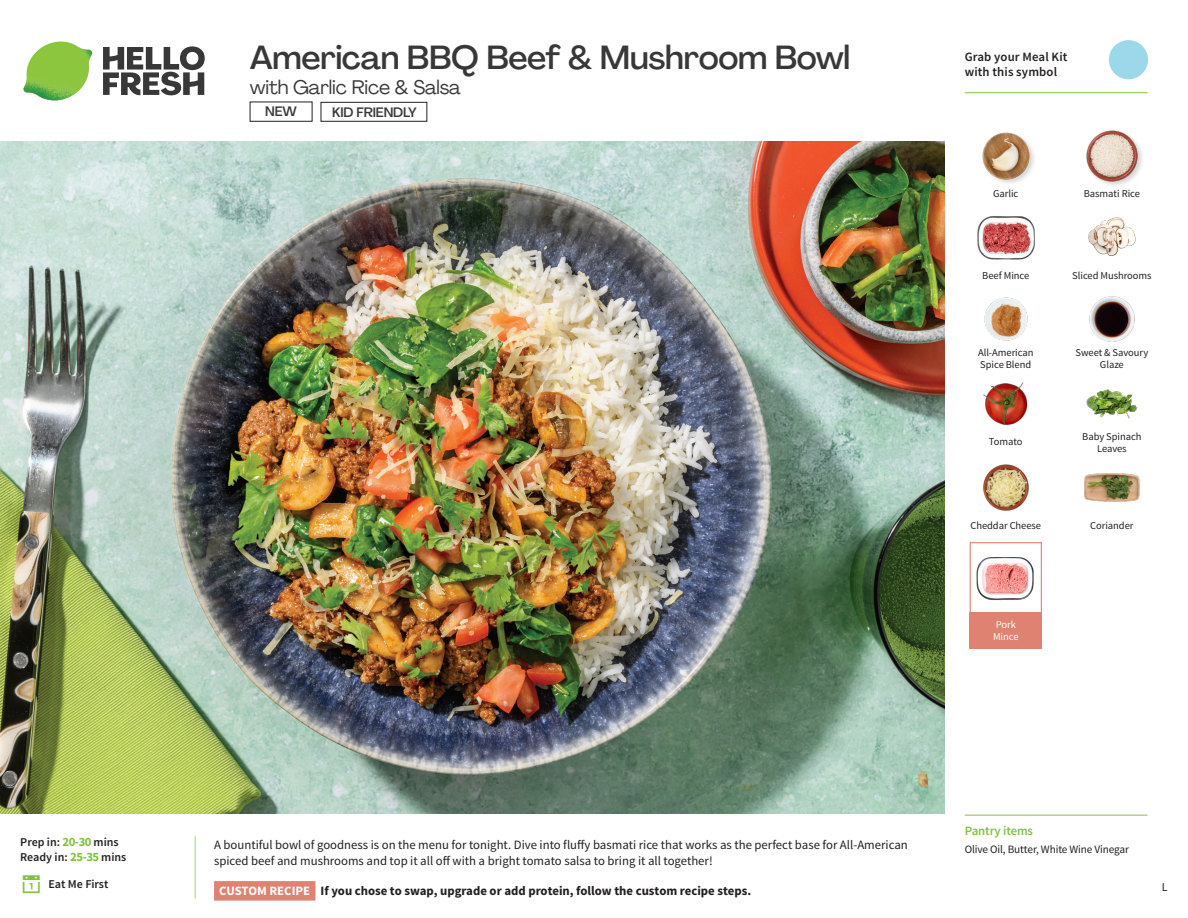
<style>
.page{position:relative;width:1188px;height:918px;background:#fff}
.page>*{position:absolute;margin:0;border:0;box-sizing:border-box;transform-origin:0 0}
._15_Titel_UK{font:500 33px "Agrandir";letter-spacing:-.01em;color:#383839}
._15_Titel_UK-2{font:19.5px "Agrandir";letter-spacing:-.01em;color:#383839}
.t1{font:500 13.5px "Agrandir";letter-spacing:-.01em;color:#383839}
.Step_6_Text_AU{font:12.75px/16.5px "Source Sans Pro";color:#231f20}
.Step_6_Text_AU-2{font:700 12.75px "Source Sans Pro";color:#231f20}
.t2{font:600 12.75px/15px "Source Sans Pro";letter-spacing:.01em;color:#231f20}
._04_Headers_Front{font:600 12.75px "Source Sans Pro";letter-spacing:-.01em;color:#81c340}
._04_Intro{font:600 12px "Source Sans Pro";color:#231f20}
.t3{font:12px "Source Sans Pro";color:#231f20}
._05_Pantry{font:11.25px "Source Sans Pro";letter-spacing:-.01em;color:#231f20}
._18_FRONT_ingredients{font:10.5px/12px "Source Sans Pro";letter-spacing:-.005em;color:#231f20;text-align:center}
._18_FRONT_ingredients-2{font:10.5px/12px "Source Sans Pro";letter-spacing:-.005em;color:#fff}
.s1{font-weight:700;font-size:12.75px;color:#81c340}
.s2{color:#fff}
</style>
<div class="page">
<svg style="left:103px;top:46px;width:102px;height:49px"></svg>
<img style="left:23px;top:42px;width:69px;height:59px">
<svg style="left:194px;top:836px;width:122px;height:65px"></svg>
<img style="left:0;top:142px;width:945px;height:672px">
<img style="left:1089px;top:296px;width:46px;height:46px">
<img style="left:1086px;top:389px;width:51px;height:30px">
<img style="left:983px;top:382px;width:45px;height:43px">
<img style="left:983px;top:464px;width:46px;height:47px">
<img style="left:984px;top:297px;width:44px;height:44px">
<img style="left:977px;top:216px;width:57px;height:44px">
<img style="left:1088px;top:217px;width:48px;height:39px">
<img style="left:982px;top:132px;width:52px;height:51px">
<img style="left:1086px;top:130px;width:55px;height:55px">
<img style="left:1084px;top:473px;width:56px;height:29px">
<div style="left:970px;top:542px;width:72px;height:72px;border:1px solid #df8272"></div>
<div style="left:970px;top:612px;width:72px;height:37px;background:#df8272"></div>
<img style="left:977px;top:557px;width:57px;height:44px">
<div style="left:321px;top:102px;width:106px;height:19px;border:1px solid #231f20"></div>
<hr style="left:965px;top:815px;width:183px;height:1px;background:#81c340">
<svg style="left:1091px;top:40px;width:57px;height:54px"></svg>
<hr style="left:965px;top:92px;width:183px;height:1px;background:#81c340">
<p class="_04_Intro" style="left:20px;top:835px;width:100px">Prep in: <span class="s1">20-30</span> mins</p>
<p class="_04_Intro" style="left:20px;top:850px;width:108px">Ready in: <span class="s1">25-35</span> mins</p>
<p class="_04_Intro" style="left:48px;top:876px;width:62px">Eat Me First</p>
<p class="_15_Titel_UK" style="left:250px;top:37px;width:602px">American BBQ Beef &amp; Mushroom Bowl</p>
<p class="_15_Titel_UK-2" style="left:250px;top:75px;width:213px">with Garlic Rice &amp; Salsa</p>
<p class="t1" style="left:265px;top:103px;width:33px">NEW</p>
<p class="t1" style="left:332px;top:104px;width:86px">KID FRIENDLY</p>
<p class="t2" style="left:965px;top:50px;width:104px">Grab your Meal Kit with this symbol</p>
<p class="_18_FRONT_ingredients" style="left:993px;top:188px;width:27px">Garlic</p>
<p class="_18_FRONT_ingredients" style="left:1084px;top:188px;width:58px">Basmati Rice</p>
<p class="_18_FRONT_ingredients" style="left:982px;top:270px;width:48px">Beef Mince</p>
<p class="_18_FRONT_ingredients" style="left:1072px;top:270px;width:81px">Sliced Mushrooms</p>
<p class="_18_FRONT_ingredients" style="left:978px;top:346px;width:57px;text-align:left">All-American<br>Spice Blend</p>
<p class="_18_FRONT_ingredients" style="left:1076px;top:346px;width:74px">Sweet &amp; Savoury<br>Glaze</p>
<p class="_18_FRONT_ingredients" style="left:989px;top:435px;width:35px">Tomato</p>
<p class="_18_FRONT_ingredients" style="left:1082px;top:431px;width:61px">Baby Spinach<br>Leaves</p>
<p class="_18_FRONT_ingredients" style="left:970px;top:519px;width:72px">Cheddar Cheese</p>
<p class="_18_FRONT_ingredients" style="left:1090px;top:519px;width:45px">Coriander</p>
<p class="_18_FRONT_ingredients-2" style="left:993px;top:619px;width:27px">Pork<br>Mince</p>
<p class="Step_6_Text_AU" style="left:214px;top:837px;width:695px">A bountiful bowl of goodness is on the menu for tonight. Dive into fluffy basmati rice that works as the perfect base for All-American spiced beef and mushrooms and top it all off with a bright tomato salsa to bring it all together!</p>
<p class="Step_6_Text_AU-2" style="left:219px;top:882px;width:533px"><span class="s2">CUSTOM RECIPE</span> If you chose to swap, upgrade or add protein, follow the custom recipe steps.</p>
<p class="_04_Headers_Front" style="left:965px;top:822px;width:70px">Pantry items</p>
<p class="_05_Pantry" style="left:965px;top:842px;width:166px">Olive Oil, Butter, White Wine Vinegar</p>
<p class="t3" style="left:1162px;top:879px;width:7px">L</p>
</div>
